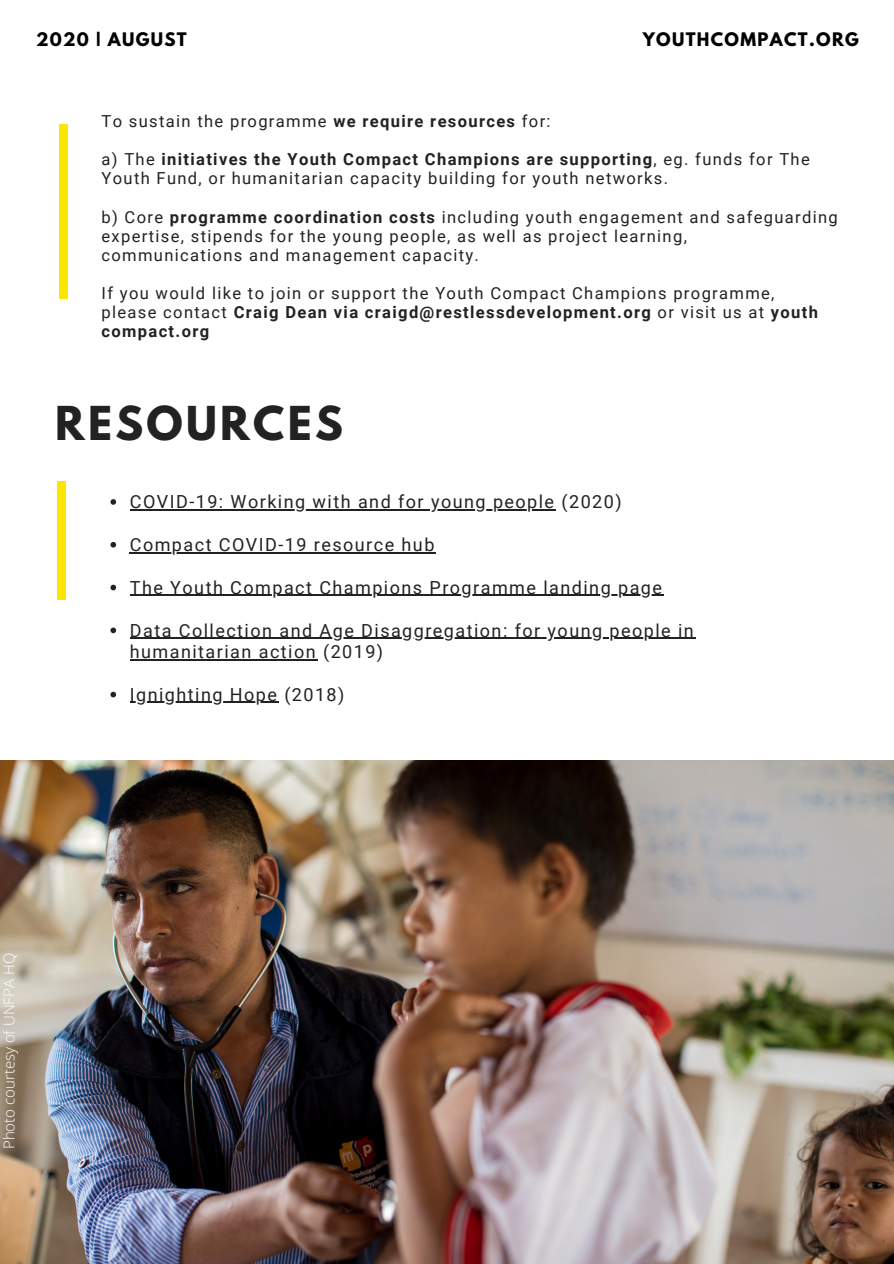
<style>
.page{position:relative;width:894px;height:1264px;background:#fff}
.page>*{position:absolute;margin:0;border:0;box-sizing:border-box;transform-origin:0 0}
.t1{font:700 41.4px "League Spartan";letter-spacing:.08em;color:#222}
.t2{font:18px/21.5px "Roboto";letter-spacing:.08em;color:#222}
.t3{font:16.5px/19.2px "Roboto";letter-spacing:.08em;color:#222}
.t4{font:700 16.5px "League Spartan";letter-spacing:.08em;color:#000}
.t5{font:300 15px "Open Sans";color:#fff}
.s1{font-weight:700}
</style>
<div class="page">
<div style="left:59px;top:124px;width:8px;height:175px;background:#fce501"></div>
<div style="left:58px;top:481px;width:8px;height:118px;background:#fce501"></div>
<svg style="left:110px;top:499px;width:6px;height:6px"></svg>
<hr style="left:130px;top:509px;width:425px;height:1px;background:#222">
<svg style="left:110px;top:542px;width:6px;height:5px"></svg>
<hr style="left:130px;top:552px;width:306px;height:1px;background:#222">
<svg style="left:110px;top:584px;width:6px;height:6px"></svg>
<hr style="left:130px;top:595px;width:533px;height:1px;background:#222">
<svg style="left:110px;top:627px;width:6px;height:6px"></svg>
<hr style="left:130px;top:637px;width:565px;height:2px;background:#222">
<hr style="left:130px;top:659px;width:187px;height:1px;background:#222">
<svg style="left:110px;top:691px;width:6px;height:6px"></svg>
<hr style="left:130px;top:702px;width:148px;height:1px;background:#222">
<img style="left:0;top:760px;width:893px;height:503px">
<p class="t4" style="left:36px;top:31px;width:152px">2020 | AUGUST</p>
<p class="t4" style="left:642px;top:31px;width:218px">YOUTHCOMPACT.ORG</p>
<p class="t3" style="left:101px;top:112px;width:450px">To sustain the programme <span class="s1">we require resources</span> for:</p>
<p class="t3" style="left:101px;top:150px;width:709px">a) The <span class="s1">initiatives the Youth Compact Champions are supporting</span>, eg. funds for The<br>Youth Fund, or humanitarian capacity building for youth networks.</p>
<p class="t3" style="left:101px;top:207px;width:737px">b) Core <span class="s1">programme coordination costs</span> including youth engagement and safeguarding expertise, stipends for the young people, as well as project learning,<br>communications and management capacity.</p>
<p class="t3" style="left:101px;top:284px;width:717px">If you would like to join or support the Youth Compact Champions programme, please contact <span class="s1">Craig Dean via craigd@restlessdevelopment.org</span> or visit us at <span class="s1">youth compact.org</span></p>
<h1 class="t1" style="left:55px;top:402px;width:289px">RESOURCES</h1>
<p class="t2" style="left:130px;top:491px;width:493px">COVID-19: Working with and for young people (2020)</p>
<p class="t2" style="left:130px;top:534px;width:306px">Compact COVID-19 resource hub</p>
<p class="t2" style="left:130px;top:577px;width:533px">The Youth Compact Champions Programme landing page</p>
<p class="t2" style="left:130px;top:619px;width:565px">Data Collection and Age Disaggregation: for young people in humanitarian action (2019)</p>
<p class="t2" style="left:130px;top:684px;width:216px">Ignighting Hope (2018)</p>
<p class="t5" style="left:-1px;top:1149px;width:198px;rotate:-90deg">Photo courtesy of UNFPA HQ</p>
</div>
